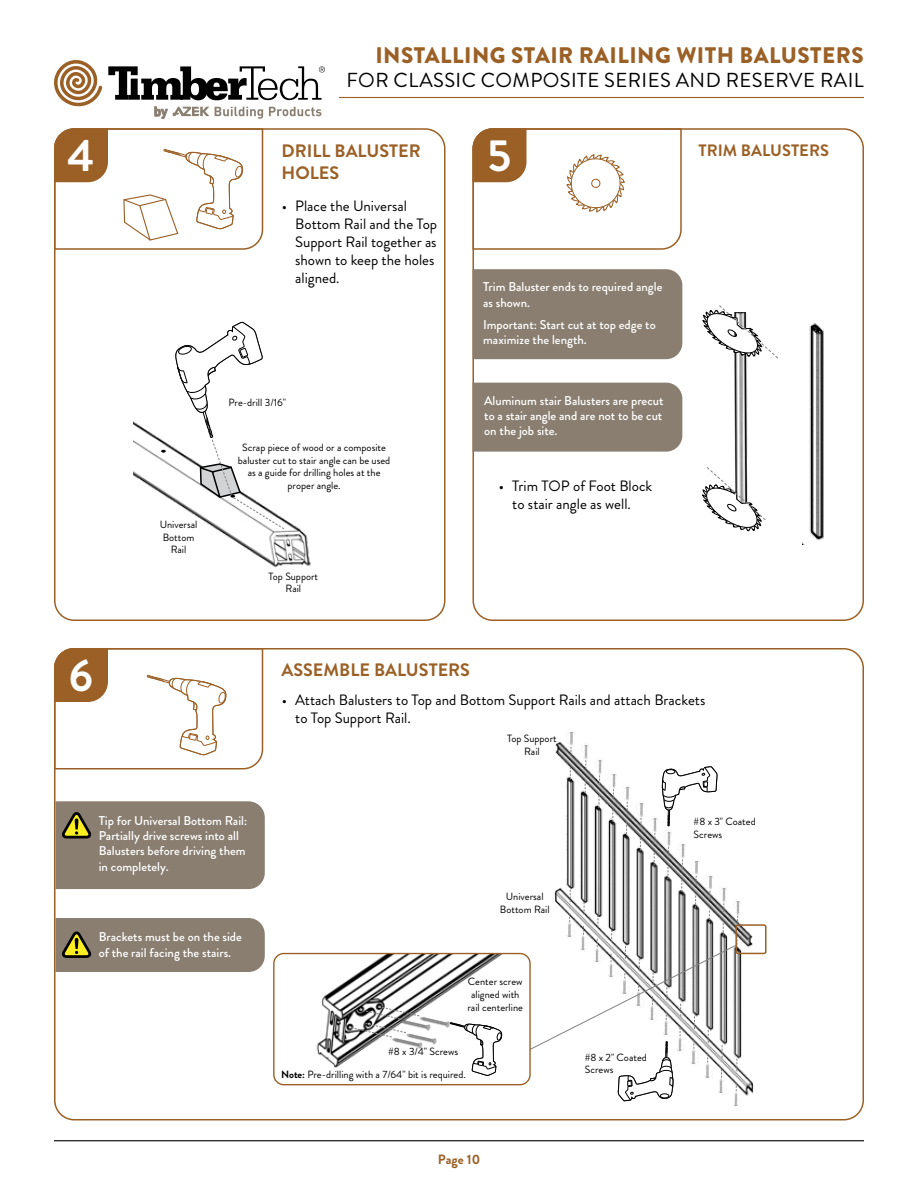
<style>
.page{position:relative;width:918px;height:1188px;background:#fff}
.page>*{position:absolute;margin:0;border:0;box-sizing:border-box;transform-origin:0 0}
.t1{font:700 45px "Brandon Grotesque";color:#fff}
.t2{font:900 22.5px "Brandon Grotesque";letter-spacing:.02em;color:#9b6026}
.t3{font:20.25px "Brandon Grotesque";letter-spacing:.02em;color:#000}
.t4{font:700 18px/21.6px "Brandon Grotesque";color:#9b6026}
.t5{font:700 16.5px "Brandon Grotesque";color:#9b6026}
.t6{font:15px/18px "Brandon Grotesque";color:#000}
.t7{font:700 13.5px "Brandon Grotesque";color:#9b6026}
.t8{font:500 12.75px/15.3px "Brandon Grotesque";color:#fff}
.t9{font:10.5px/12.6px "Brandon Grotesque";color:#000;text-align:center}
.s1{font-weight:700}
</style>
<div class="page">
<hr style="left:54px;top:1140px;width:810px;height:1px;background:#000">
<svg style="left:215px;top:107px;width:48px;height:12px"></svg>
<svg style="left:269px;top:107px;width:52px;height:9px"></svg>
<svg style="left:155px;top:107px;width:54px;height:12px"></svg>
<svg style="left:54px;top:60px;width:48px;height:47px"></svg>
<svg style="left:108px;top:66px;width:217px;height:34px"></svg>
<hr style="left:339px;top:97px;width:525px;height:1px;background:#9b6026">
<div style="left:54px;top:128px;width:392px;height:493px;border:2px solid #9b6026;border-radius:20px"></div>
<div style="left:472px;top:269px;width:210px;height:90px;background:#8a7e71"></div>
<div style="left:472px;top:383px;width:210px;height:69px;background:#8a7e71"></div>
<img style="left:133px;top:421px;width:178px;height:146px">
<svg style="left:161px;top:450px;width:5px;height:3px"></svg>
<svg style="left:175px;top:321px;width:110px;height:209px"></svg>
<svg style="left:472px;top:128px;width:210px;height:122px"></svg>
<img style="left:803px;top:323px;width:21px;height:221px">
<img style="left:734px;top:362px;width:14px;height:104px">
<svg style="left:702px;top:466px;width:64px;height:66px"></svg>
<svg style="left:702px;top:305px;width:76px;height:57px"></svg>
<img style="left:494px;top:743px;width:273px;height:359px">
<img style="left:558px;top:730px;width:27px;height:17px">
<img style="left:572px;top:744px;width:28px;height:3px">
<img style="left:738px;top:899px;width:14px;height:20px">
<img style="left:722px;top:1088px;width:28px;height:20px">
<svg style="left:54px;top:128px;width:210px;height:122px"></svg>
<svg style="left:54px;top:648px;width:210px;height:122px"></svg>
<div style="left:735px;top:924px;width:32px;height:30px;border:2px solid #9b6026;border-radius:2px"></div>
<svg style="left:529px;top:747px;width:209px;height:354px"></svg>
<img style="left:216px;top:955px;width:299px;height:187px">
<div style="left:273px;top:953px;width:258px;height:132px;border:1px solid #9b6026;border-radius:10px"></div>
<svg style="left:450px;top:1022px;width:53px;height:54px"></svg>
<img style="left:428px;top:1033px;width:14px;height:17px">
<img style="left:428px;top:1033px;width:8px;height:3px">
<img style="left:409px;top:1003px;width:46px;height:30px">
<svg style="left:350px;top:1006px;width:70px;height:32px"></svg>
<img style="left:381px;top:1024px;width:47px;height:30px">
<div style="left:56px;top:801px;width:209px;height:88px;background:#8a7e71"></div>
<div style="left:56px;top:918px;width:209px;height:54px;background:#8a7e71"></div>
<h1 class="t1" style="left:68px;top:124px;width:28px">4</h1>
<h1 class="t1" style="left:69px;top:644px;width:26px">6</h1>
<p class="t9" style="left:160px;top:519px;width:39px">Universal<br>Bottom<br>Rail</p>
<h2 class="t2" style="left:375px;top:39px;width:490px">INSTALLING STAIR RAILING WITH BALUSTERS</h2>
<h3 class="t3" style="left:346px;top:66px;width:519px">FOR CLASSIC COMPOSITE SERIES AND RESERVE RAIL</h3>
<h3 class="t4" style="left:282px;top:140px;width:141px">DRILL BALUSTER<br>HOLES</h3>
<h3 class="t6" style="left:295px;top:197px;width:143px;text-indent:-14px">• Place the Universal<br>Bottom Rail and the Top<br>Support Rail together as shown to keep the holes aligned.</h3>
<p class="t9" style="left:229px;top:396px;width:59px">Pre-drill 3/16"</p>
<p class="t9" style="left:238px;top:441px;width:154px">Scrap piece of wood or a composite baluster cut to stair angle can be used as a guide for drilling holes at the proper angle.</p>
<p class="t9" style="left:269px;top:570px;width:51px">Top Support<br>Rail</p>
<h1 class="t1" style="left:488px;top:124px;width:25px">5</h1>
<h3 class="t5" style="left:698px;top:139px;width:132px">TRIM BALUSTERS</h3>
<p class="t8" style="left:483px;top:279px;width:181px">Trim Baluster ends to required angle as shown.</p>
<p class="t8" style="left:483px;top:317px;width:174px">Important: Start cut at top edge to maximize the length.</p>
<p class="t8" style="left:484px;top:393px;width:181px;text-align:justify">Aluminum stair Balusters are precut to a stair angle and are not to be cut on the job site.</p>
<h3 class="t6" style="left:499px;top:477px;width:155px;text-align:center">• Trim TOP of Foot Block to stair angle as well.</h3>
<h3 class="t4" style="left:282px;top:660px;width:190px">ASSEMBLE BALUSTERS</h3>
<h3 class="t6" style="left:295px;top:691px;width:412px;text-indent:-14px">• Attach Balusters to Top and Bottom Support Rails and attach Brackets to Top Support Rail.</h3>
<p class="t9" style="left:507px;top:732px;width:51px">Top Support<br>Rail</p>
<p class="t8" style="left:99px;top:813px;width:150px">Tip for Universal Bottom Rail:<br>Partially drive screws into all<br>Balusters before driving them in completely.</p>
<p class="t8" style="left:99px;top:930px;width:145px">Brackets must be on the side of the rail facing the stairs.</p>
<p class="t9" style="left:500px;top:891px;width:51px">Universal<br>Bottom Rail</p>
<p class="t9" style="left:467px;top:976px;width:57px">Center screw aligned with rail centerline</p>
<p class="t9" style="left:388px;top:1045px;width:71px">#8 x 3/4" Screws</p>
<p class="t9" style="left:281px;top:1068px;width:186px"><span class="s1">Note:</span> Pre-drilling with a 7/64" bit is required.</p>
<p class="t7" style="left:438px;top:1150px;width:44px">Page 10</p>
<p class="t9" style="left:585px;top:1051px;width:63px;text-align:left">#8 x 2" Coated<br>Screws</p>
<p class="t9" style="left:694px;top:816px;width:64px;text-align:left">#8 x 3" Coated<br>Screws</p>
</div>
